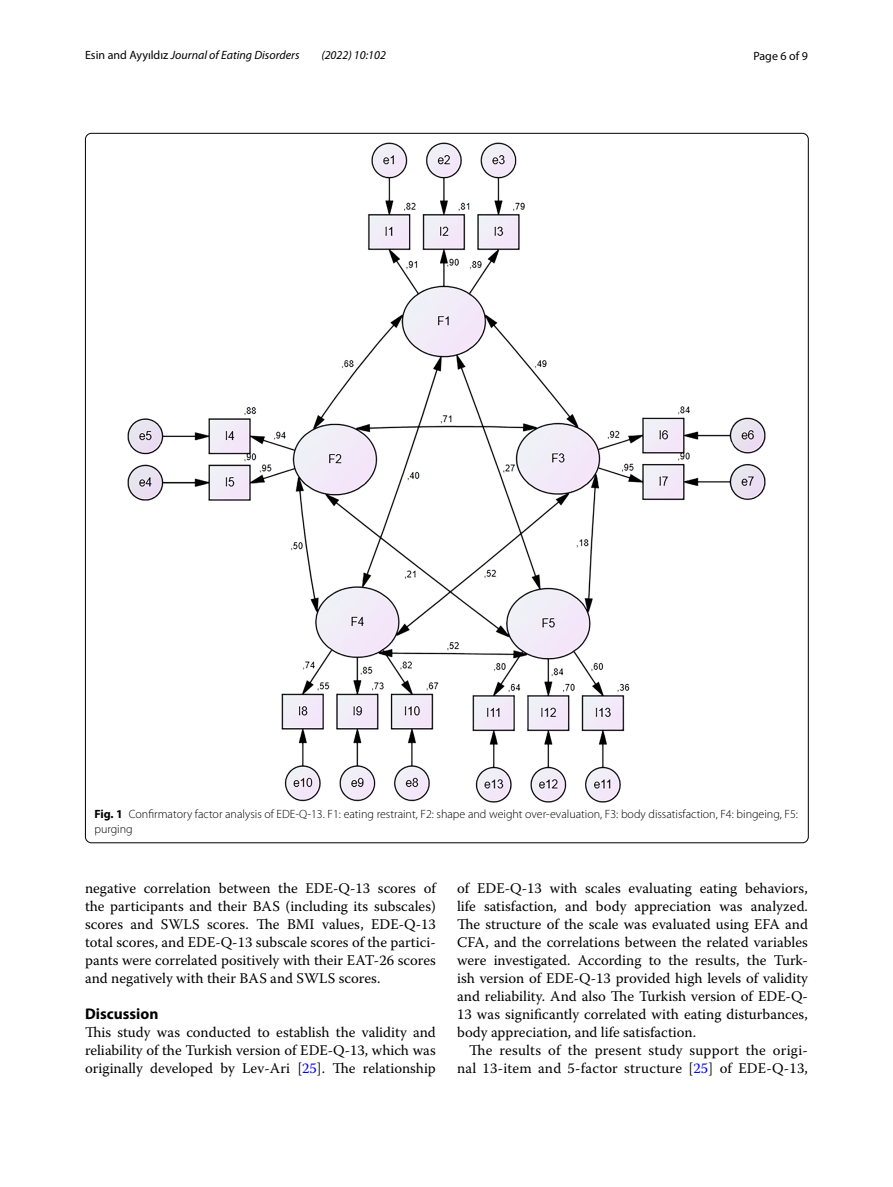
<style>
.page{position:relative;width:893px;height:1187px;background:#fff}
.page>*{position:absolute;margin:0;border:0;box-sizing:border-box;transform-origin:0 0}
.t1{font:700 15.45px "Myriad Pro";color:#000}
.t2{font:14.7px/18px "Warnock Pro";letter-spacing:.005em;color:#000;text-align:justify}
.t3{font:300 12px/15px "Myriad Pro";color:#000}
.t4{font:italic 12px "Myriad Pro";color:#000}
.t5{font:12px "Myriad Pro";color:#000}
.s1{font-style:normal}
.s2{font-weight:700}
.s3{color:#00f}
</style>
<div class="page">
<img style="left:128px;top:142px;width:638px;height:660px">
<p class="t4" style="left:85px;top:48px;width:216px"><span class="s1">Esin and Ayyıldız</span> Journal of Eating Disorders</p>
<p class="t4" style="left:321px;top:48px;width:66px">(2022) 10:102</p>
<p class="t5" style="left:753px;top:48px;width:56px">Page 6 of 9</p>
<p class="t3" style="left:94px;top:806px;width:705px"><span class="s2">Fig. 1</span> Confirmatory factor analysis of EDE-Q-13. F1: eating restraint, F2: shape and weight over-evaluation, F3: body dissatisfaction, F4: bingeing, F5: purging</p>
<p class="t2" style="left:85px;top:879px;width:352px">negative correlation between the EDE-Q-13 scores of the participants and their BAS (including its subscales) scores and SWLS scores. The BMI values, EDE-Q-13 total scores, and EDE-Q-13 subscale scores of the partici&shy;pants were correlated positively with their EAT-26 scores and negatively with their BAS and SWLS scores.</p>
<p class="t1" style="left:85px;top:1004px;width:75px">Discussion</p>
<p class="t2" style="left:85px;top:1023px;width:352px">This study was conducted to establish the validity and reliability of the Turkish version of EDE-Q-13, which was originally developed by Lev-Ari [<span class="s3">25</span>]. The relationship</p>
<p class="t2" style="left:457px;top:879px;width:352px">of EDE-Q-13 with scales evaluating eating behaviors, life satisfaction, and body appreciation was analyzed.<br>The structure of the scale was evaluated using EFA and CFA, and the correlations between the related variables were investigated. According to the results, the Turk&shy;ish version of EDE-Q-13 provided high levels of validity and reliability. And also The Turkish version of EDE-Q-13 was significantly correlated with eating disturbances, body appreciation, and life satisfaction.</p>
<p class="t2" style="left:457px;top:1041px;width:352px;text-align:right">The results of the present study support the origi&shy;nal 13-item and 5-factor structure [<span class="s3">25</span>] of EDE-Q-13,</p>
</div>
